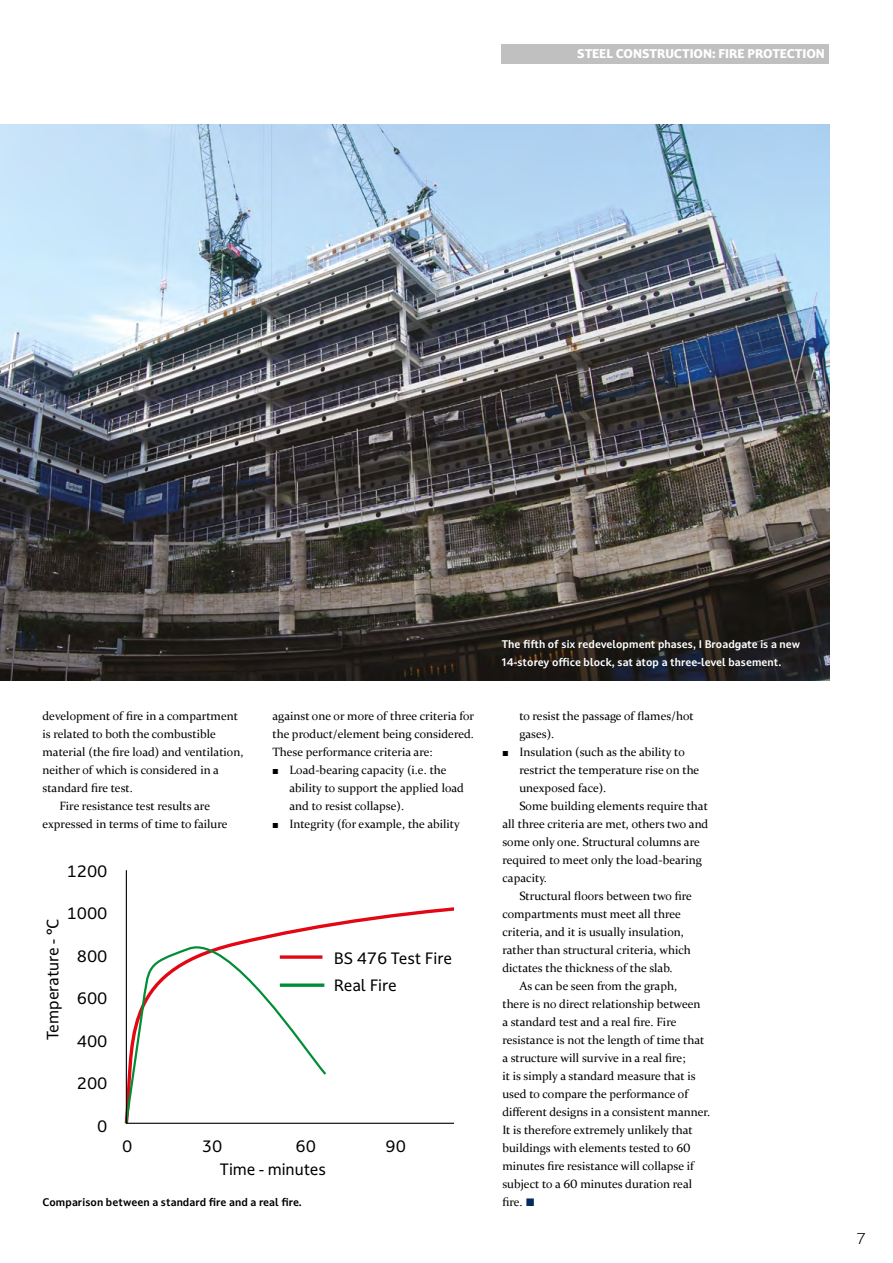
<style>
.page{position:relative;width:893px;height:1263px;background:#fff}
.page>*{position:absolute;margin:0;border:0;box-sizing:border-box;transform-origin:0 0}
.t1{font:15.6px/26.8px "Darkmode Off CC";color:#000}
.t2{font:300 15px "Darkmode Off CC";color:#000}
.t3{font:12px/18px "Constantia";color:#000}
.t4{font:800 12px "Darkmode Off CC";color:#fff}
.t5{font:600 10.5px/18px "Darkmode Off CC";letter-spacing:.01em;color:#fff}
.t6{font:600 10.5px "Darkmode Off CC";letter-spacing:.01em;color:#000}
.s1{font-family:"Freight Text Pro"}
.s2{font-family:"Freight Text Pro";color:#002d61}
</style>
<div class="page">
<div style="left:502px;top:44px;width:327px;height:20px;background:#c0c0c0"></div>
<svg style="left:125px;top:870px;width:329px;height:254px"></svg>
<svg style="left:280px;top:955px;width:42px;height:4px"></svg>
<svg style="left:280px;top:983px;width:44px;height:4px"></svg>
<img style="left:0;top:125px;width:829px;height:555px">
<p class="t4" style="left:577px;top:46px;width:249px">STEEL CONSTRUCTION: FIRE PROTECTION</p>
<p class="t3" style="left:43px;top:706px;width:197px">development of fire in a compartment</p>
<p class="t3" style="left:43px;top:724px;width:175px">is related to both the combustible</p>
<p class="t3" style="left:43px;top:742px;width:202px">material (the fire load) and ventilation,</p>
<p class="t3" style="left:43px;top:760px;width:178px">neither of which is considered in a</p>
<p class="t3" style="left:43px;top:778px;width:92px">standard fire test.</p>
<p class="t3" style="left:60px;top:796px;width:152px">Fire resistance test results are</p>
<p class="t3" style="left:43px;top:814px;width:187px">expressed in terms of time to failure</p>
<h1 class="t1" style="left:67px;top:857px;width:42px">1200</h1>
<h1 class="t1" style="left:67px;top:900px;width:42px">1000</h1>
<h1 class="t1" style="left:77px;top:942px;width:32px">800</h1>
<h1 class="t1" style="left:77px;top:985px;width:32px">600</h1>
<h1 class="t1" style="left:77px;top:1027px;width:32px">400</h1>
<h1 class="t1" style="left:77px;top:1070px;width:32px">200</h1>
<h1 class="t1" style="left:97px;top:1112px;width:12px">0</h1>
<h1 class="t1" style="left:39px;top:1040px;width:123px;rotate:-90deg">Temperature - °C</h1>
<p class="t3" style="left:272px;top:706px;width:203px">against one or more of three criteria for the product/element being considered.<br>These performance criteria are:<br><span class="s1">P</span> Load-bearing capacity (i.e. the</p>
<p class="t3" style="left:289px;top:778px;width:176px">ability to support the applied load</p>
<p class="t3" style="left:289px;top:796px;width:116px">and to resist collapse).</p>
<p class="t3" style="left:272px;top:814px;width:189px"><span class="s1">P</span> Integrity (for example, the ability</p>
<h1 class="t1" style="left:334px;top:944px;width:120px">BS 476 Test Fire<br>Real Fire</h1>
<h1 class="t1" style="left:122px;top:1132px;width:12px">0</h1>
<h1 class="t1" style="left:202px;top:1132px;width:22px">30</h1>
<h1 class="t1" style="left:296px;top:1132px;width:22px">60</h1>
<h1 class="t1" style="left:386px;top:1132px;width:22px">90</h1>
<h1 class="t1" style="left:220px;top:1156px;width:108px">Time - minutes</h1>
<p class="t6" style="left:43px;top:1195px;width:261px">Comparison between a standard fire and a real fire.</p>
<p class="t5" style="left:502px;top:635px;width:300px">The fifth of six redevelopment phases, I Broadgate is a new<br>14-storey office block, sat atop a three-level basement.</p>
<p class="t3" style="left:519px;top:706px;width:176px">to resist the passage of flames/hot</p>
<p class="t3" style="left:519px;top:724px;width:36px">gases).</p>
<p class="t3" style="left:502px;top:742px;width:184px"><span class="s1">P</span> Insulation (such as the ability to</p>
<p class="t3" style="left:519px;top:760px;width:181px">restrict the temperature rise on the</p>
<p class="t3" style="left:519px;top:778px;width:88px">unexposed face).</p>
<p class="t3" style="left:519px;top:796px;width:190px">Some building elements require that</p>
<p class="t3" style="left:502px;top:814px;width:208px">all three criteria are met, others two and</p>
<p class="t3" style="left:502px;top:832px;width:199px">some only one. Structural columns are</p>
<p class="t3" style="left:502px;top:850px;width:201px">required to meet only the load-bearing</p>
<p class="t3" style="left:502px;top:868px;width:46px">capacity.</p>
<p class="t3" style="left:519px;top:886px;width:174px">Structural floors between two fire</p>
<p class="t3" style="left:502px;top:904px;width:180px">compartments must meet all three</p>
<p class="t3" style="left:502px;top:922px;width:183px">criteria, and it is usually insulation,</p>
<p class="t3" style="left:502px;top:940px;width:190px">rather than structural criteria, which</p>
<p class="t3" style="left:502px;top:958px;width:172px">dictates the thickness of the slab.</p>
<p class="t3" style="left:519px;top:976px;width:159px">As can be seen from the graph,</p>
<p class="t3" style="left:502px;top:994px;width:200px">there is no direct relationship between</p>
<p class="t3" style="left:502px;top:1012px;width:176px">a standard test and a real fire. Fire</p>
<p class="t3" style="left:502px;top:1030px;width:203px">resistance is not the length of time that</p>
<p class="t3" style="left:502px;top:1048px;width:184px">a structure will survive in a real fire;</p>
<p class="t3" style="left:502px;top:1066px;width:195px">it is simply a standard measure that is</p>
<p class="t3" style="left:502px;top:1084px;width:187px">used to compare the performance of</p>
<p class="t3" style="left:502px;top:1102px;width:209px">different designs in a consistent manner.</p>
<p class="t3" style="left:502px;top:1120px;width:192px">It is therefore extremely unlikely that</p>
<p class="t3" style="left:502px;top:1138px;width:189px">buildings with elements tested to 60</p>
<p class="t3" style="left:502px;top:1156px;width:193px">minutes fire resistance will collapse if</p>
<p class="t3" style="left:502px;top:1174px;width:191px">subject to a 60 minutes duration real</p>
<p class="t3" style="left:502px;top:1192px;width:34px">fire. <span class="s2">T</span></p>
<p class="t2" style="left:856px;top:1228px;width:11px">7</p>
</div>
